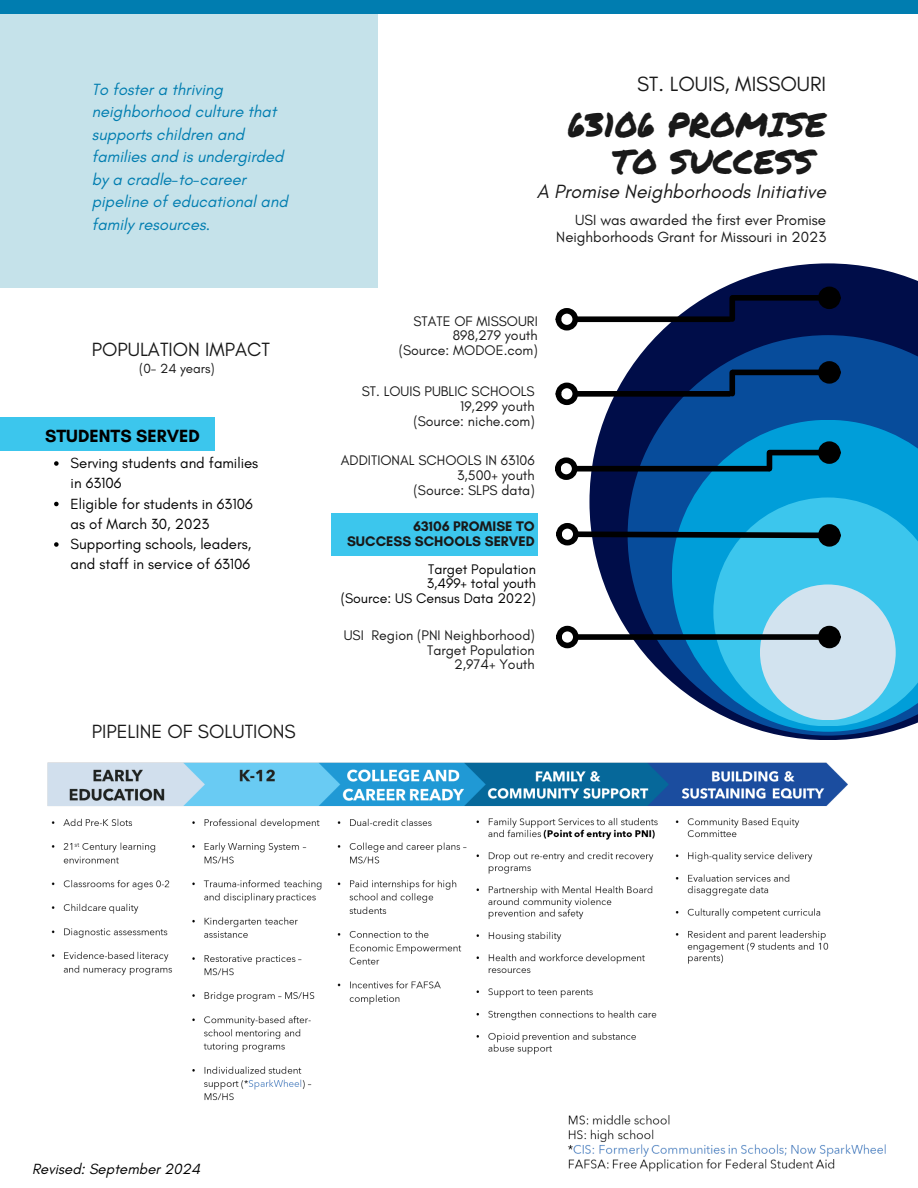
<style>
.page{position:relative;width:918px;height:1188px;background:#fff}
.page>*{position:absolute;margin:0;border:0;box-sizing:border-box;transform-origin:0 0}
.t1{font:33.6px/36.6px "Permanent Marker";color:#191919}
.t2{font:21px "Glacial Indifference";color:#191919}
.t3{font:19.5px "Glacial Indifference";color:#191919}
.t4{font:italic 19.5px "Glacial Indifference";color:#191919}
.t5{font:700 18px "Glacial Indifference";color:#000}
.t6{font:italic 16.5px/22.5px "Glacial Indifference";color:#007db0}
.t7{font:15px/20.2px "Glacial Indifference";color:#000}
.t8{font:15px/16.8px "Glacial Indifference";color:#191919;text-align:right}
.t9{font:italic 15px "Glacial Indifference";color:#000}
.t10{font:14.1px "Glacial Indifference";color:#191919}
.t11{font:14.1px "Glacial Indifference";color:#000}
.t12{font:700 14.1px/14.9px "Glacial Indifference";color:#191919;text-align:right}
.t13{font:13.5px "Glacial Indifference";color:#191919}
</style>
<div class="page">
<div style="left:0;top:0;width:378px;height:288px;background:#c5e2ea"></div>
<div style="left:0;top:0;width:918px;height:14px;background:#007db0"></div>
<div style="left:0;top:417px;width:214px;height:34px;background:#3cc6ed"></div>
<div style="left:331px;top:513px;width:207px;height:42px;background:#3cc6ed"></div>
<svg style="left:589px;top:263px;width:329px;height:477px;fill:#000d49"></svg>
<svg style="left:628px;top:335px;width:290px;height:401px;background:#225090"></svg>
<svg style="left:672px;top:420px;width:246px;height:312px;background:#1289c6"></svg>
<svg style="left:713px;top:497px;width:205px;height:229px;background:#2fb7e3"></svg>
<div style="left:760px;top:584px;width:136px;height:136px;background:#d2e3ef;border-radius:50%"></div>
<div style="left:733px;top:370px;width:85px;height:5px;background:#000"></div>
<div style="left:821px;top:364px;width:17px;height:17px;background:#000;border-radius:50%"></div>
<div style="left:818px;top:361px;width:23px;height:23px;border:6px solid #000;border-radius:50%"></div>
<div style="left:729px;top:373px;width:6px;height:21px;background:#000"></div>
<div style="left:578px;top:391px;width:151px;height:6px;background:#000"></div>
<div style="left:556px;top:383px;width:22px;height:22px;border:6px solid #000;border-radius:50%"></div>
<div style="left:770px;top:450px;width:48px;height:5px;background:#000"></div>
<div style="left:821px;top:444px;width:17px;height:17px;background:#000;border-radius:50%"></div>
<div style="left:818px;top:441px;width:23px;height:23px;border:6px solid #000;border-radius:50%"></div>
<div style="left:767px;top:453px;width:5px;height:16px;background:#000"></div>
<div style="left:578px;top:466px;width:191px;height:6px;background:#000"></div>
<div style="left:555px;top:457px;width:23px;height:23px;border:6px solid #000;border-radius:50%"></div>
<svg style="left:577px;top:529px;width:243px;height:12px;background:#124965"></svg>
<div style="left:821px;top:527px;width:17px;height:17px;background:#000;border-radius:50%"></div>
<div style="left:818px;top:524px;width:23px;height:23px;border:6px solid #000;border-radius:50%"></div>
<div style="left:556px;top:523px;width:23px;height:22px;border:6px solid #000;border-radius:50%"></div>
<div style="left:579px;top:634px;width:239px;height:6px;background:#000"></div>
<div style="left:821px;top:629px;width:17px;height:16px;background:#000;border-radius:50%"></div>
<div style="left:818px;top:626px;width:23px;height:22px;border:6px solid #000;border-radius:50%"></div>
<div style="left:556px;top:626px;width:23px;height:22px;border:6px solid #000;border-radius:50%"></div>
<div style="left:733px;top:295px;width:85px;height:6px;background:#000"></div>
<div style="left:821px;top:289px;width:17px;height:17px;background:#000;border-radius:50%"></div>
<div style="left:818px;top:287px;width:23px;height:22px;border:6px solid #000;border-radius:50%"></div>
<div style="left:729px;top:298px;width:6px;height:21px;background:#000"></div>
<div style="left:578px;top:316px;width:151px;height:6px;background:#000"></div>
<div style="left:556px;top:308px;width:22px;height:23px;border:6px solid #000;border-radius:50%"></div>
<img style="left:47px;top:762px;width:800px;height:339px">
<img style="left:568px;top:1115px;width:318px;height:57px">
<svg style="left:54px;top:461px;width:5px;height:5px"></svg>
<svg style="left:54px;top:502px;width:5px;height:4px"></svg>
<svg style="left:54px;top:542px;width:5px;height:5px"></svg>
<p class="t6" style="left:92px;top:78px;width:133px">To foster a thriving</p>
<p class="t2" style="left:637px;top:71px;width:190px">ST. LOUIS, MISSOURI</p>
<p class="t6" style="left:92px;top:100px;width:198px">neighborhood culture that supports children and families and is undergirded by a cradle-to-career pipeline of educational and family resources.</p>
<h3 class="t1" style="left:612px;top:106px;width:216px;text-indent:-44px">63106 PROMISE<br>TO SUCCESS</h3>
<p class="t4" style="left:537px;top:179px;width:291px">A Promise Neighborhoods Initiative</p>
<p class="t8" style="left:556px;top:211px;width:271px">USI was awarded the first ever Promise<br>Neighborhoods Grant for Missouri in 2023</p>
<h3 class="t3" style="left:92px;top:338px;width:180px">POPULATION IMPACT</h3>
<p class="t13" style="left:139px;top:360px;width:77px">(0- 24 years)</p>
<p class="t5" style="left:45px;top:425px;width:156px">STUDENTS SERVED</p>
<p class="t7" style="left:71px;top:453px;width:189px">Serving students and families in 63106<br>Eligible for students in 63106 as of March 30, 2023<br>Supporting schools, leaders, and staff in service of 63106</p>
<h1 class="t3" style="left:92px;top:719px;width:206px">PIPELINE OF SOLUTIONS</h1>
<h2 class="t10" style="left:413px;top:312px;width:126px">STATE OF MISSOURI</h2>
<p class="t10" style="left:453px;top:327px;width:87px">898,279 youth</p>
<p class="t10" style="left:399px;top:342px;width:141px">(Source: MODOE.com)</p>
<p class="t10" style="left:362px;top:383px;width:175px">ST. LOUIS PUBLIC SCHOOLS</p>
<p class="t10" style="left:460px;top:398px;width:76px">19,299 youth</p>
<p class="t10" style="left:413px;top:413px;width:123px">(Source: niche.com)</p>
<p class="t10" style="left:341px;top:452px;width:195px">ADDITIONAL SCHOOLS IN 63106</p>
<p class="t10" style="left:457px;top:466px;width:79px">3,500+ youth</p>
<p class="t10" style="left:414px;top:481px;width:123px">(Source: SLPS data)</p>
<p class="t12" style="left:347px;top:519px;width:189px">63106 PROMISE TO<br>SUCCESS SCHOOLS SERVED</p>
<p class="t11" style="left:428px;top:560px;width:109px">Target Population</p>
<p class="t11" style="left:427px;top:575px;width:111px">3,499+ total youth</p>
<p class="t11" style="left:341px;top:590px;width:197px">(Source: US Census Data 2022)</p>
<h6 class="t10" style="left:344px;top:626px;width:193px">USI Region (PNI Neighborhood)</h6>
<p class="t10" style="left:427px;top:641px;width:109px">Target Population</p>
<p class="t10" style="left:454px;top:656px;width:82px">2,974+ Youth</p>
<p class="t9" style="left:32px;top:1160px;width:170px">Revised: September 2024</p>
</div>
